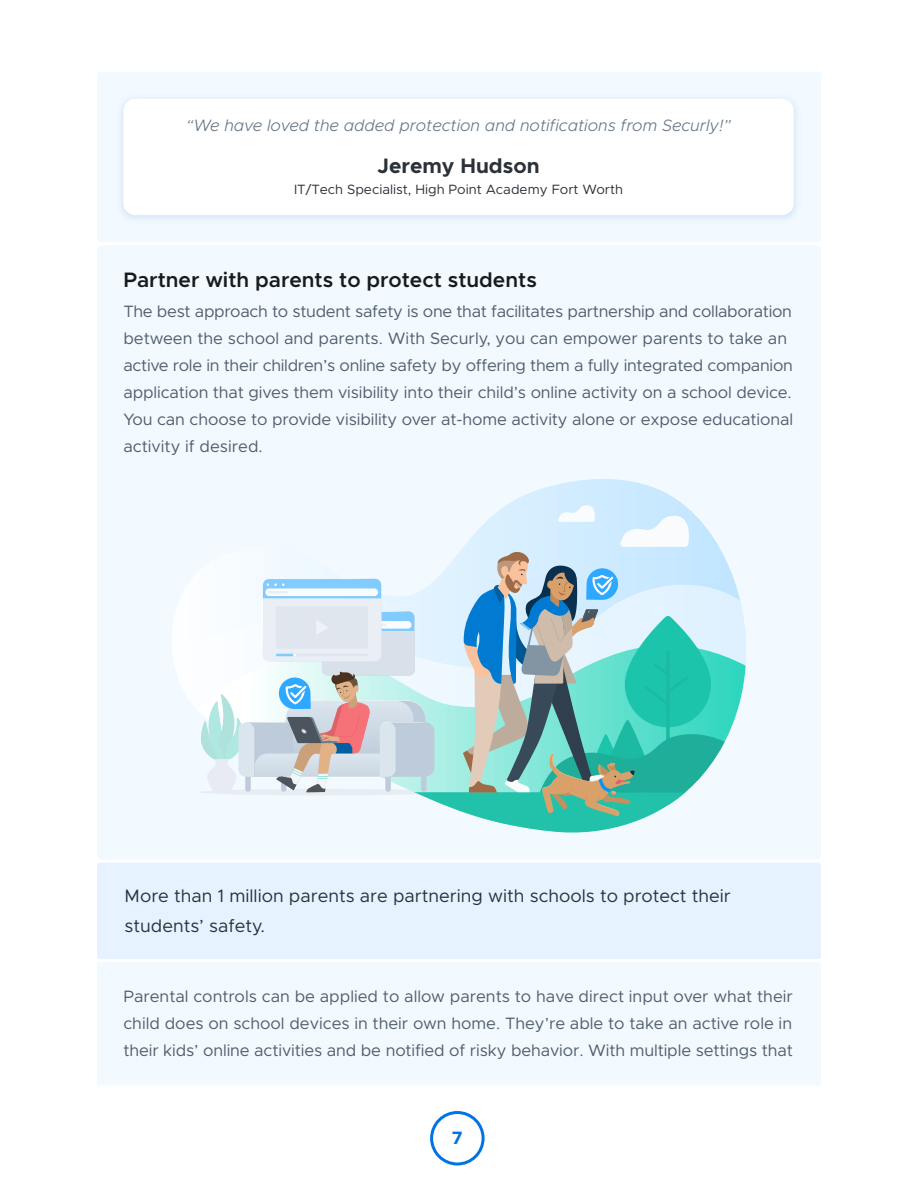
<style>
.page{position:relative;width:918px;height:1188px;background:#fff}
.page>*{position:absolute;margin:0;border:0;box-sizing:border-box;transform-origin:0 0}
.t1{font:600 21px "Metropolis";color:#171b1f}
.t2{font:700 21px "Metropolis";color:#2a3138}
.t3{font:18px/30px "Metropolis";color:#2a3138}
.t4{font:700 18px "Metropolis";color:#0073e6}
.t5{font:16.5px/27px "Metropolis";letter-spacing:-.01em;color:#505e6b}
.t6{font:italic 300 16.5px "Metropolis";color:#637484}
.t7{font:13.5px "Metropolis";color:#2a3138}
</style>
<div class="page">
<div style="left:97px;top:72px;width:724px;height:170px;background:#f2f9ff;border-radius:3px"></div>
<div style="left:123px;top:99px;width:671px;height:116px;background:#fff;border-radius:12px"></div>
<div style="left:97px;top:245px;width:724px;height:615px;background:#f2f9ff;border-radius:5px"></div>
<div style="left:97px;top:962px;width:724px;height:124px;background:#f2f9ff;border-radius:2px"></div>
<div style="left:97px;top:863px;width:724px;height:96px;background:#e6f2ff;border-radius:3px"></div>
<div style="left:430px;top:1111px;width:55px;height:54px;border:3px solid #0073e6;border-radius:50%"></div>
<svg style="left:509px;top:479px;width:227px;height:106px"></svg>
<svg style="left:172px;top:585px;width:574px;height:113px;fill:#fbfdff"></svg>
<svg style="left:197px;top:645px;width:549px;height:81px"></svg>
<svg style="left:198px;top:504px;width:534px;height:329px"></svg>
<p class="t6" style="left:186px;top:115px;width:546px">“We have loved the added protection and notifications from Securly!”</p>
<p class="t2" style="left:378px;top:152px;width:163px">Jeremy Hudson</p>
<p class="t7" style="left:294px;top:181px;width:331px">IT/Tech Specialist, High Point Academy Fort Worth</p>
<p class="t1" style="left:123px;top:266px;width:415px">Partner with parents to protect students</p>
<p class="t5" style="left:123px;top:298px;width:671px">The best approach to student safety is one that facilitates partnership and collaboration between the school and parents. With Securly, you can empower parents to take an active role in their children’s online safety by offering them a fully integrated companion application that gives them visibility into their child’s online activity on a school device.<br>You can choose to provide visibility over at-home activity alone or expose educational activity if desired.</p>
<p class="t3" style="left:125px;top:881px;width:608px">More than 1 million parents are partnering with schools to protect their students’ safety.</p>
<p class="t5" style="left:123px;top:983px;width:671px;text-align:justify">Parental controls can be applied to allow parents to have direct input over what their child does on school devices in their own home. They’re able to take an active role in their kids’ online activities and be notified of risky behavior. With multiple settings that</p>
<p class="t4" style="left:452px;top:1126px;width:12px">7</p>
</div>
